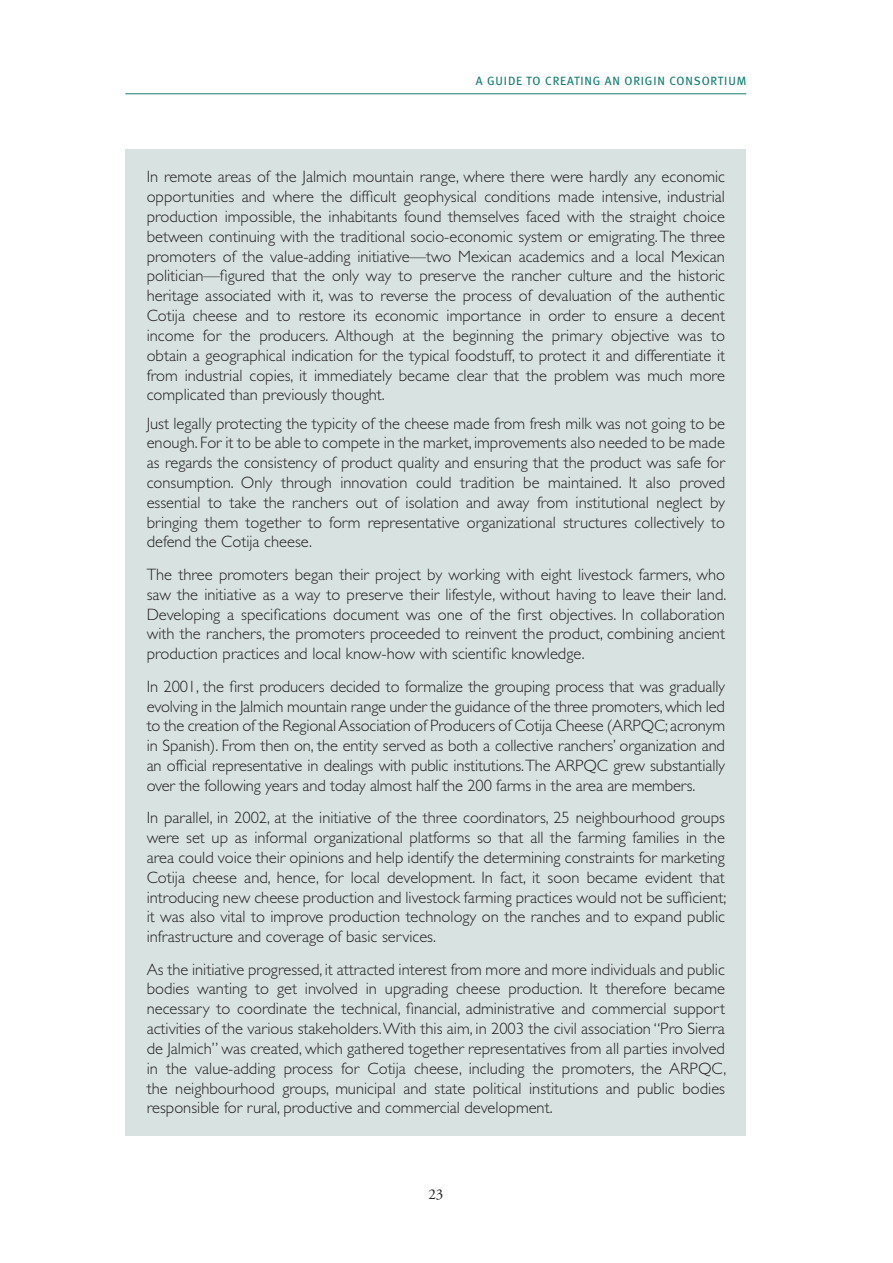
<style>
.page{position:relative;width:893px;height:1263px;background:#fff}
.page>*{position:absolute;margin:0;border:0;box-sizing:border-box;transform-origin:0 0}
.t1{font:300 16.5px/19.8px "Gill Sans";color:#231f20;text-align:justify}
.t2{font:15px "Adobe Garamond Pro";color:#231f20}
.t3{font:12px "Meta Book LF";letter-spacing:.07em;color:#117f71}
</style>
<div class="page">
<hr style="left:125px;top:93px;width:621px;height:1px;background:#117f71">
<div style="left:125px;top:149px;width:621px;height:986px;background:#d8e3e1"></div>
<p class="t3" style="left:476px;top:74px;width:272px">A GUIDE TO CREATING AN ORIGIN CONSORTIUM</p>
<p class="t1" style="left:147px;top:167px;width:580px">In remote areas of the Jalmich mountain range, where there were hardly any economic opportunities and where the difficult geophysical conditions made intensive, industrial production impossible, the inhabitants found themselves faced with the straight choice between continuing with the traditional socio-economic system or emigrating. The three promoters of the value-adding initiative—two Mexican academics and a local Mexican politician—figured that the only way to preserve the rancher culture and the historic heritage associated with it, was to reverse the process of devaluation of the authentic Cotija cheese and to restore its economic importance in order to ensure a decent income for the producers. Although at the beginning the primary objective was to obtain a geographical indication for the typical foodstuff, to protect it and differentiate it from industrial copies, it immediately became clear that the problem was much more complicated than previously thought.</p>
<p class="t1" style="left:147px;top:413px;width:580px">Just legally protecting the typicity of the cheese made from fresh milk was not going to be enough. For it to be able to compete in the market, improvements also needed to be made as regards the consistency of product quality and ensuring that the product was safe for consumption. Only through innovation could tradition be maintained. It also proved essential to take the ranchers out of isolation and away from institutional neglect by bringing them together to form representative organizational structures collectively to defend the Cotija cheese.</p>
<p class="t1" style="left:147px;top:565px;width:581px">The three promoters began their project by working with eight livestock farmers, who saw the initiative as a way to preserve their lifestyle, without having to leave their land.<br>Developing a specifications document was one of the first objectives. In collaboration with the ranchers, the promoters proceeded to reinvent the product, combining ancient production practices and local know-how with scientific knowledge.</p>
<p class="t1" style="left:147px;top:676px;width:580px">In 2001, the first producers decided to formalize the grouping process that was gradually evolving in the Jalmich mountain range under the guidance of the three promoters, which led to the creation of the Regional Association of Producers of Cotija Cheese (ARPQC; acronym in Spanish). From then on, the entity served as both a collective ranchers’ organization and an official representative in dealings with public institutions. The ARPQC grew substantially over the following years and today almost half the 200 farms in the area are members.</p>
<p class="t1" style="left:147px;top:808px;width:581px">In parallel, in 2002, at the initiative of the three coordinators, 25 neighbourhood groups were set up as informal organizational platforms so that all the farming families in the area could voice their opinions and help identify the determining constraints for marketing Cotija cheese and, hence, for local development. In fact, it soon became evident that introducing new cheese production and livestock farming practices would not be sufficient; it was also vital to improve production technology on the ranches and to expand public infrastructure and coverage of basic services.</p>
<p class="t1" style="left:147px;top:959px;width:581px">As the initiative progressed, it attracted interest from more and more individuals and public bodies wanting to get involved in upgrading cheese production. It therefore became necessary to coordinate the technical, financial, administrative and commercial support activities of the various stakeholders. With this aim, in 2003 the civil association “Pro Sierra de Jalmich” was created, which gathered together representatives from all parties involved in the value-adding process for Cotija cheese, including the promoters, the ARPQC, the neighbourhood groups, municipal and state political institutions and public bodies responsible for rural, productive and commercial development.</p>
<p class="t2" style="left:428px;top:1185px;width:16px">23</p>
</div>
